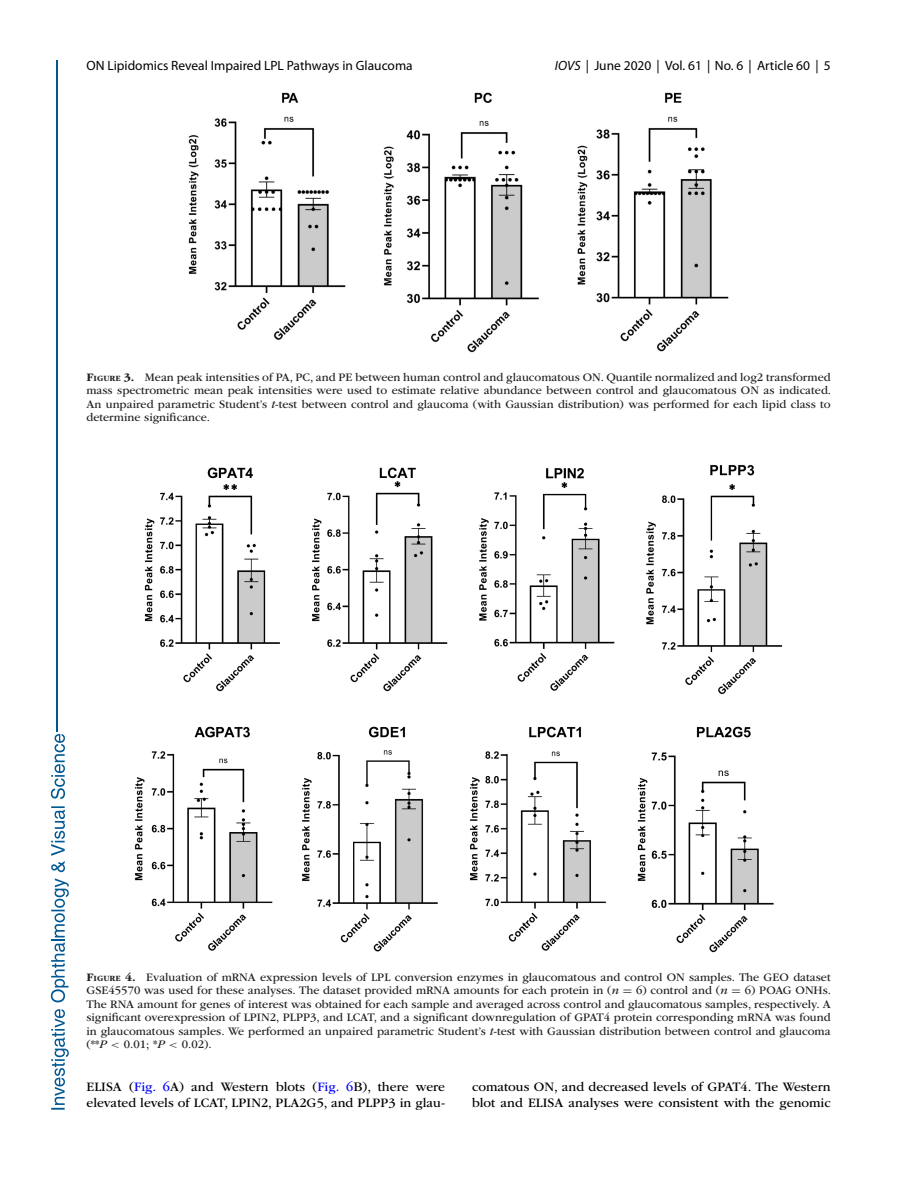
<style>
.page{position:relative;width:918px;height:1188px;background:#fff}
.page>*{position:absolute;margin:0;border:0;box-sizing:border-box;transform-origin:0 0}
.t1{font:13.5px/15.8px "ITC Garamond Std";color:#000}
.t2{font:13.5px "Myriad Pro";color:#000}
.t3{font:12px/13.5px "ITC Garamond Std";color:#231f20;text-align:justify}
.s1{font-style:italic}
.s2{font-weight:700}
.s3{font-weight:700;font-size:8.4px}
.s4{font-family:"MTSY"}
.s5{font-family:"RMTMI"}
.s6{color:#00f}
</style>
<div class="page">
<hr style="left:57px;top:60px;width:1px;height:672px;background:#005892">
<svg style="left:51px;top:734px;width:18px;height:376px"></svg>
<img style="left:189px;top:93px;width:540px;height:260px">
<img style="left:135px;top:465px;width:648px;height:487px">
<p class="t2" style="left:86px;top:57px;width:328px">ON Lipidomics Reveal Impaired LPL Pathways in Glaucoma</p>
<p class="t2" style="left:555px;top:57px;width:277px"><span class="s1">IOVS</span> | June 2020 | Vol. 61 | No. 6 | Article 60 | 5</p>
<p class="t3" style="left:86px;top:371px;width:746px"><span class="s2">F</span><span class="s3">IGURE</span> <span class="s2">3.</span> Mean peak intensities of PA, PC, and PE between human control and glaucomatous ON. Quantile normalized and log2 transformed mass spectrometric mean peak intensities were used to estimate relative abundance between control and glaucomatous ON as indicated.<br>An unpaired parametric Student’s <span class="s1">t</span>-test between control and glaucoma (with Gaussian distribution) was performed for each lipid class to determine significance.</p>
<p class="t3" style="left:86px;top:971px;width:746px"><span class="s2">F</span><span class="s3">IGURE</span> <span class="s2">4.</span> Evaluation of mRNA expression levels of LPL conversion enzymes in glaucomatous and control ON samples. The GEO dataset GSE45570 was used for these analyses. The dataset provided mRNA amounts for each protein in (<span class="s1">n</span> <span class="s4">=</span> 6) control and (<span class="s1">n</span> <span class="s4">=</span> 6) POAG ONHs.<br>The RNA amount for genes of interest was obtained for each sample and averaged across control and glaucomatous samples, respectively. A significant overexpression of LPIN2, PLPP3, and LCAT, and a significant downregulation of GPAT4 protein corresponding mRNA was found in glaucomatous samples. We performed an unpaired parametric Student’s <span class="s1">t</span>-test with Gaussian distribution between control and glaucoma (**<span class="s1">P</span> <span class="s5">&lt;</span> 0.01; *<span class="s1">P</span> <span class="s5">&lt;</span> 0.02).</p>
<p class="t1" style="left:86px;top:1080px;width:360px">ELISA (<span class="s6">Fig. 6</span>A) and Western blots (<span class="s6">Fig. 6</span>B), there were elevated levels of LCAT, LPIN2, PLA2G5, and PLPP3 in glau-</p>
<p class="t1" style="left:472px;top:1080px;width:360px">comatous ON, and decreased levels of GPAT4. The Western blot and ELISA analyses were consistent with the genomic</p>
</div>
